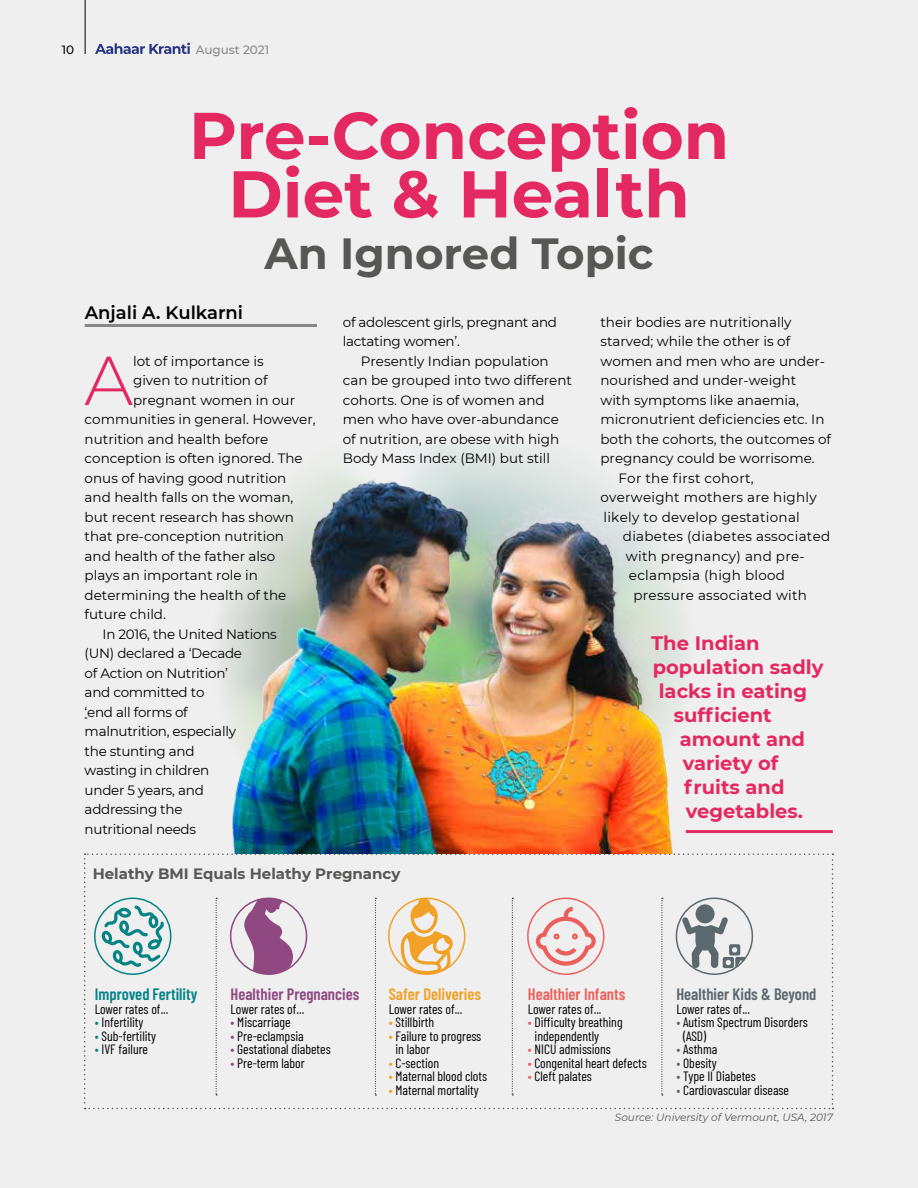
<style>
.page{position:relative;width:918px;height:1188px;background:#efefef}
.page>*{position:absolute;margin:0;border:0;box-sizing:border-box;transform-origin:0 0}
.t1{font:300 69.15px "Montserrat";color:#e42962}
.t2{font:700 66px/58.5px "Montserrat";letter-spacing:-.005em;color:#e42962;text-align:center}
.t3{font:700 43.5px "Montserrat";color:#575756}
.t4{font:700 19.5px "Montserrat";color:#e42962}
.t5{font:600 18px "Montserrat";color:#000}
.t6{font:600 16.5px "Barlow Condensed";color:#8f4881}
.t7{font:600 16.5px "Barlow Condensed";color:#5b696e}
.t8{font:600 16.5px "Barlow Condensed";color:#058385}
.t9{font:600 16.5px "Barlow Condensed";color:#ec605b}
.t10{font:600 16.5px "Barlow Condensed";color:#f1a128}
.t11{font:700 15px "Montserrat";color:#575756}
.t12{font:13.5px/19.5px "Montserrat";color:#000}
.t13{font:13.5px/13.5px "Barlow Condensed";color:#000}
.t14{font:13.5px/19.5px "Montserrat";letter-spacing:-.02em;color:#000}
.t15{font:13.5px "Montserrat";letter-spacing:.02em;color:#000}
.t16{font:500 12px "Montserrat";color:#878787}
.t17{font:500 12px "Montserrat";color:#000}
.t18{font:italic 10.5px "Montserrat";color:#575756}
.s1{color:#058385}
.s2{color:#8f4881}
.s3{color:#f1a128}
.s4{color:#ec605b}
.s5{color:#5b696e}
</style>
<div class="page">
<img style="left:190px;top:444px;width:524px;height:410px">
<hr style="left:85px;top:0;width:1px;height:54px;background:#000">
<svg style="left:95px;top:43px;width:95px;height:11px"></svg>
<hr style="left:85px;top:324px;width:232px;height:3px;background:#878787">
<svg style="left:84px;top:854px;width:750px;height:255px"></svg>
<div style="left:94px;top:898px;width:77px;height:77px;border:2px solid #058385;border-radius:50%"></div>
<hr style="left:686px;top:830px;width:147px;height:3px;background:#e42962">
<img style="left:216px;top:464px;width:473px;height:389px">
<p class="t17" style="left:62px;top:41px;width:14px">10</p>
<p class="t16" style="left:196px;top:41px;width:75px">August 2021</p>
<h2 class="t2" style="left:189px;top:103px;width:542px">Pre-Conception<br>Diet &amp; Health</h2>
<h3 class="t3" style="left:264px;top:222px;width:391px">An Ignored Topic</h3>
<h3 class="t5" style="left:85px;top:300px;width:160px">Anjali A. Kulkarni</h3>
<h1 class="t1" style="left:84px;top:333px;width:50px">A</h1>
<p class="t12" style="left:133px;top:351px;width:132px">lot of importance is</p>
<p class="t12" style="left:133px;top:370px;width:136px">given to nutrition of</p>
<p class="t12" style="left:133px;top:390px;width:164px">pregnant women in our</p>
<p class="t12" style="left:85px;top:409px;width:232px">communities in general. However,</p>
<p class="t12" style="left:85px;top:429px;width:185px">nutrition and health before</p>
<p class="t12" style="left:85px;top:448px;width:220px">conception is often ignored. The</p>
<p class="t12" style="left:85px;top:468px;width:203px">onus of having good nutrition</p>
<p class="t12" style="left:85px;top:487px;width:210px">and health falls on the woman,</p>
<p class="t12" style="left:85px;top:507px;width:211px">but recent research has shown</p>
<p class="t12" style="left:85px;top:526px;width:201px">that pre-conception nutrition</p>
<p class="t12" style="left:85px;top:546px;width:192px">and health of the father also</p>
<p class="t12" style="left:85px;top:565px;width:175px">plays an important role in</p>
<p class="t12" style="left:85px;top:585px;width:203px">determining the health of the</p>
<p class="t12" style="left:85px;top:604px;width:83px">future child.</p>
<p class="t14" style="left:103px;top:624px;width:176px">In 2016, the United Nations</p>
<p class="t14" style="left:85px;top:643px;width:159px">(UN) declared a ‘Decade</p>
<p class="t14" style="left:85px;top:663px;width:145px">of Action on Nutrition’</p>
<p class="t14" style="left:85px;top:682px;width:121px">and committed to</p>
<p class="t14" style="left:85px;top:702px;width:105px">‘end all forms of</p>
<p class="t14" style="left:85px;top:721px;width:153px">malnutrition, especially</p>
<p class="t14" style="left:85px;top:741px;width:111px">the stunting and</p>
<p class="t14" style="left:85px;top:760px;width:126px">wasting in children</p>
<p class="t14" style="left:85px;top:780px;width:121px">under 5 years, and</p>
<p class="t14" style="left:85px;top:799px;width:99px">addressing the</p>
<p class="t14" style="left:85px;top:819px;width:113px">nutritional needs</p>
<p class="t14" style="left:343px;top:312px;width:216px">of adolescent girls, pregnant and lactating women’.</p>
<p class="t12" style="left:343px;top:351px;width:231px;text-indent:18px">Presently Indian population can be grouped into two different cohorts. One is of women and men who have over-abundance of nutrition, are obese with high<br>Body Mass Index (BMI) but still</p>
<p class="t11" style="left:93px;top:863px;width:309px">Helathy BMI Equals Helathy Pregnancy</p>
<p class="t12" style="left:600px;top:312px;width:193px">their bodies are nutritionally</p>
<p class="t12" style="left:600px;top:331px;width:191px">starved; while the other is of</p>
<p class="t12" style="left:600px;top:351px;width:226px">women and men who are under-</p>
<p class="t12" style="left:600px;top:370px;width:197px">nourished and under-weight</p>
<p class="t12" style="left:600px;top:390px;width:200px">with symptoms like anaemia,</p>
<p class="t12" style="left:600px;top:409px;width:225px">micronutrient deficiencies etc. In</p>
<p class="t12" style="left:600px;top:429px;width:232px">both the cohorts, the outcomes of</p>
<p class="t12" style="left:600px;top:448px;width:216px">pregnancy could be worrisome.</p>
<p class="t15" style="left:618px;top:469px;width:137px">For the first cohort,</p>
<p class="t15" style="left:600px;top:488px;width:218px">overweight mothers are highly</p>
<p class="t15" style="left:603px;top:508px;width:198px">likely to develop gestational</p>
<p class="t15" style="left:623px;top:527px;width:209px">diabetes (diabetes associated</p>
<p class="t15" style="left:626px;top:547px;width:180px">with pregnancy) and pre-</p>
<p class="t15" style="left:629px;top:566px;width:157px">eclampsia (high blood</p>
<p class="t15" style="left:633px;top:586px;width:175px">pressure associated with</p>
<h3 class="t4" style="left:651px;top:629px;width:110px">The Indian</h3>
<h3 class="t4" style="left:653px;top:653px;width:172px">population sadly</h3>
<h3 class="t4" style="left:659px;top:677px;width:150px">lacks in eating</h3>
<h3 class="t4" style="left:674px;top:701px;width:99px">sufficient</h3>
<h3 class="t4" style="left:680px;top:725px;width:127px">amount and</h3>
<h3 class="t4" style="left:683px;top:749px;width:97px">variety of</h3>
<h3 class="t4" style="left:684px;top:773px;width:102px">fruits and</h3>
<h3 class="t4" style="left:686px;top:797px;width:119px">vegetables.</h3>
<p class="t8" style="left:95px;top:983px;width:104px">Improved Fertility</p>
<p class="t13" style="left:95px;top:1001px;width:75px">Lower rates of...</p>
<p class="t13" style="left:95px;top:1015px;width:50px"><span class="s1">•</span> Infertility</p>
<p class="t13" style="left:95px;top:1028px;width:63px"><span class="s1">•</span> Sub-fertility</p>
<p class="t13" style="left:95px;top:1042px;width:55px"><span class="s1">•</span> IVF failure</p>
<p class="t6" style="left:231px;top:983px;width:130px">Healthier Pregnancies</p>
<p class="t13" style="left:231px;top:1001px;width:75px">Lower rates of...</p>
<p class="t13" style="left:231px;top:1015px;width:61px"><span class="s2">•</span> Miscarriage</p>
<p class="t13" style="left:231px;top:1028px;width:75px"><span class="s2">•</span> Pre-eclampsia</p>
<p class="t13" style="left:231px;top:1042px;width:102px"><span class="s2">•</span> Gestational diabetes</p>
<p class="t13" style="left:231px;top:1055px;width:76px"><span class="s2">•</span> Pre-term labor</p>
<p class="t10" style="left:389px;top:983px;width:94px">Safer Deliveries</p>
<p class="t13" style="left:389px;top:1001px;width:75px">Lower rates of...</p>
<p class="t13" style="left:389px;top:1015px;width:47px"><span class="s3">•</span> Stillbirth</p>
<p class="t13" style="left:395px;top:1028px;width:87px;text-indent:-7px"><span class="s3">•</span> Failure to progress in labor</p>
<p class="t13" style="left:389px;top:1055px;width:52px"><span class="s3">•</span> C-section</p>
<p class="t13" style="left:389px;top:1069px;width:100px"><span class="s3">•</span> Maternal blood clots</p>
<p class="t13" style="left:389px;top:1082px;width:92px"><span class="s3">•</span> Maternal mortality</p>
<p class="t9" style="left:528px;top:983px;width:99px">Healthier Infants</p>
<p class="t13" style="left:528px;top:1001px;width:75px">Lower rates of...</p>
<p class="t13" style="left:535px;top:1015px;width:90px;text-indent:-7px"><span class="s4">•</span> Difficulty breathing independently</p>
<p class="t13" style="left:528px;top:1042px;width:85px"><span class="s4">•</span> NICU admissions</p>
<p class="t13" style="left:528px;top:1055px;width:120px"><span class="s4">•</span> Congenital heart defects</p>
<p class="t13" style="left:528px;top:1069px;width:66px"><span class="s4">•</span> Cleft palates</p>
<p class="t7" style="left:676px;top:983px;width:142px">Healthier Kids &amp; Beyond</p>
<p class="t13" style="left:676px;top:1001px;width:75px">Lower rates of...</p>
<p class="t13" style="left:683px;top:1015px;width:126px;text-indent:-7px"><span class="s5">•</span> Autism Spectrum Disorders (ASD)</p>
<p class="t13" style="left:676px;top:1042px;width:42px"><span class="s5">•</span> Asthma</p>
<p class="t13" style="left:676px;top:1055px;width:42px"><span class="s5">•</span> Obesity</p>
<p class="t13" style="left:676px;top:1069px;width:81px"><span class="s5">•</span> Type II Diabetes</p>
<p class="t13" style="left:676px;top:1082px;width:114px"><span class="s5">•</span> Cardiovascular disease</p>
<p class="t18" style="left:615px;top:1110px;width:220px">Source: University of Vermount, USA, 2017</p>
</div>
